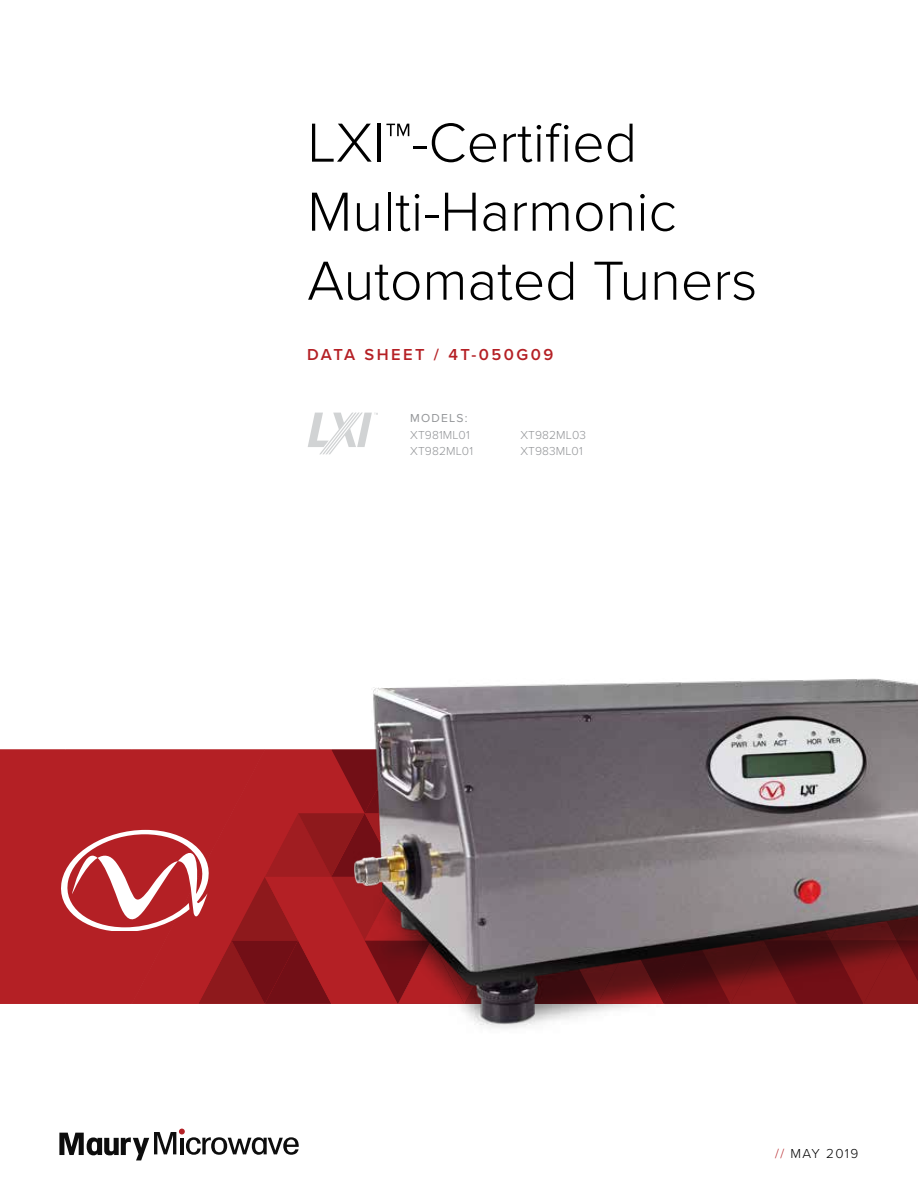
<style>
.page{position:relative;width:918px;height:1188px;background:#fff}
.page>*{position:absolute;margin:0;border:0;box-sizing:border-box;transform-origin:0 0}
.t1{font:300 57px/69px "Proxima Nova";color:#000}
.t2{font:600 16.5px "Proxima Nova";letter-spacing:.15em;color:#b52025}
.t3{font:300 13.5px "Proxima Nova";letter-spacing:.1em;color:#000}
.t4{font:300 12px/16.5px "Proxima Nova";letter-spacing:.01em;color:#939598}
.t5{font:12px "Proxima Nova";letter-spacing:.1em;color:#939598}
.s1{color:#b52025}
</style>
<div class="page">
<svg style="left:0;top:750px;width:329px;height:254px;background:#b1292d"></svg>
<svg style="left:59px;top:1129px;width:240px;height:31px"></svg>
<svg style="left:308px;top:413px;width:70px;height:41px"></svg>
<img style="left:329px;top:678px;width:589px;height:350px">
<p class="t1" style="left:307px;top:105px;width:452px">LXI™-Certified<br>Multi-Harmonic<br>Automated Tuners</p>
<p class="t2" style="left:307px;top:342px;width:248px">DATA SHEET / 4T-050G09</p>
<p class="t5" style="left:410px;top:409px;width:59px">MODELS:</p>
<p class="t4" style="left:410px;top:426px;width:64px">XT981ML01<br>XT982ML01</p>
<p class="t4" style="left:520px;top:426px;width:67px">XT982ML03<br>XT983ML01</p>
<p class="t3" style="left:775px;top:1143px;width:85px"><span class="s1">//</span> MAY 2019</p>
</div>
